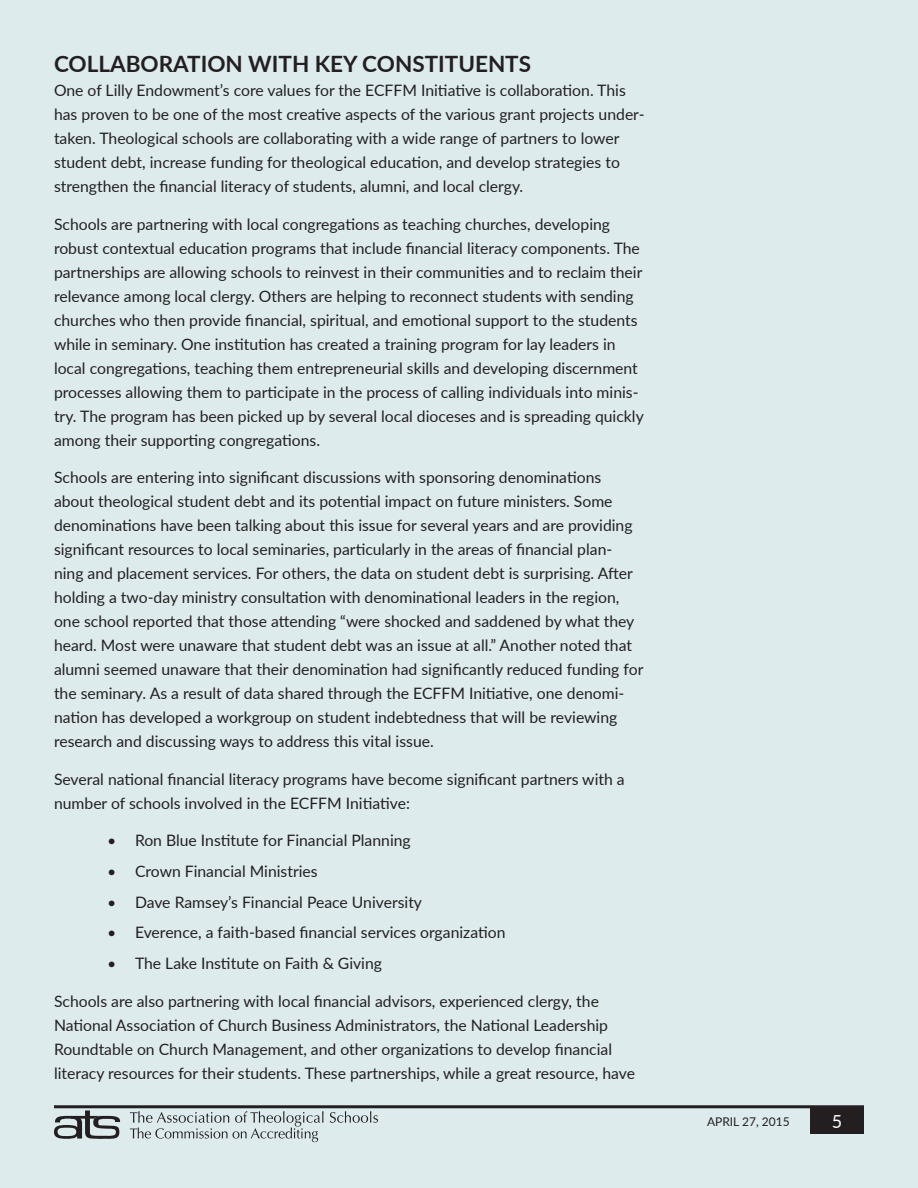
<style>
.page{position:relative;width:918px;height:1188px;background:#ddebed}
.page>*{position:absolute;margin:0;border:0;box-sizing:border-box;transform-origin:0 0}
.Subhead_1{font:700 22.5px "Lato";color:#231f20}
.t1{font:18px "Lato";color:#fff}
.Body_Text{font:15.75px/24px "Lato";color:#231f20}
.List_Paragraph{font:15.75px "Lato";color:#231f20}
.t2{font:12px "Lato";color:#231f20}
</style>
<div class="page">
<div style="left:810px;top:1107px;width:54px;height:27px;background:#231f20"></div>
<hr style="left:54px;top:1105px;width:810px;height:3px;background:#231f20">
<svg style="left:54px;top:1110px;width:66px;height:29px"></svg>
<svg style="left:130px;top:1111px;width:194px;height:31px"></svg>
<svg style="left:330px;top:1111px;width:48px;height:12px"></svg>
<p class="Subhead_1" style="left:54px;top:47px;width:479px">COLLABORATION WITH KEY CONSTITUENTS</p>
<p class="Body_Text" style="left:54px;top:78px;width:592px">One of Lilly Endowment’s core values for the ECFFM Initiative is collaboration. This has proven to be one of the most creative aspects of the various grant projects under&shy;taken. Theological schools are collaborating with a wide range of partners to lower student debt, increase funding for theological education, and develop strategies to strengthen the financial literacy of students, alumni, and local clergy.</p>
<p class="Body_Text" style="left:54px;top:211px;width:591px">Schools are partnering with local congregations as teaching churches, developing robust contextual education programs that include financial literacy components. The partnerships are allowing schools to reinvest in their communities and to reclaim their relevance among local clergy. Others are helping to reconnect students with sending churches who then provide financial, spiritual, and emotional support to the students while in seminary. One institution has created a training program for lay leaders in local congregations, teaching them entrepreneurial skills and developing discernment processes allowing them to participate in the process of calling individuals into minis&shy;try. The program has been picked up by several local dioceses and is spreading quickly among their supporting congregations.</p>
<p class="Body_Text" style="left:54px;top:465px;width:591px">Schools are entering into significant discussions with sponsoring denominations about theological student debt and its potential impact on future ministers. Some denominations have been talking about this issue for several years and are providing significant resources to local seminaries, particularly in the areas of financial plan&shy;ning and placement services. For others, the data on student debt is surprising. After holding a two-day ministry consultation with denominational leaders in the region, one school reported that those attending “were shocked and saddened by what they heard. Most were unaware that student debt was an issue at all.” Another noted that alumni seemed unaware that their denomination had significantly reduced funding for the seminary. As a result of data shared through the ECFFM Initiative, one denomi&shy;nation has developed a workgroup on student indebtedness that will be reviewing research and discussing ways to address this vital issue.</p>
<p class="Body_Text" style="left:54px;top:766px;width:572px">Several national financial literacy programs have become significant partners with a number of schools involved in the ECFFM Initiative:</p>
<p class="List_Paragraph" style="left:108px;top:829px;width:304px">• Ron Blue Institute for Financial Planning</p>
<p class="List_Paragraph" style="left:108px;top:860px;width:211px">• Crown Financial Ministries</p>
<p class="List_Paragraph" style="left:108px;top:891px;width:316px">• Dave Ramsey’s Financial Peace University</p>
<p class="List_Paragraph" style="left:108px;top:921px;width:399px">• Everence, a faith-based financial services organization</p>
<p class="List_Paragraph" style="left:108px;top:952px;width:276px">• The Lake Institute on Faith &amp; Giving</p>
<p class="Body_Text" style="left:54px;top:988px;width:583px">Schools are also partnering with local financial advisors, experienced clergy, the National Association of Church Business Administrators, the National Leadership Roundtable on Church Management, and other organizations to develop financial literacy resources for their students. These partnerships, while a great resource, have</p>
<p class="t2" style="left:707px;top:1113px;width:84px">APRIL 27, 2015</p>
<p class="t1" style="left:832px;top:1108px;width:12px">5</p>
</div>
